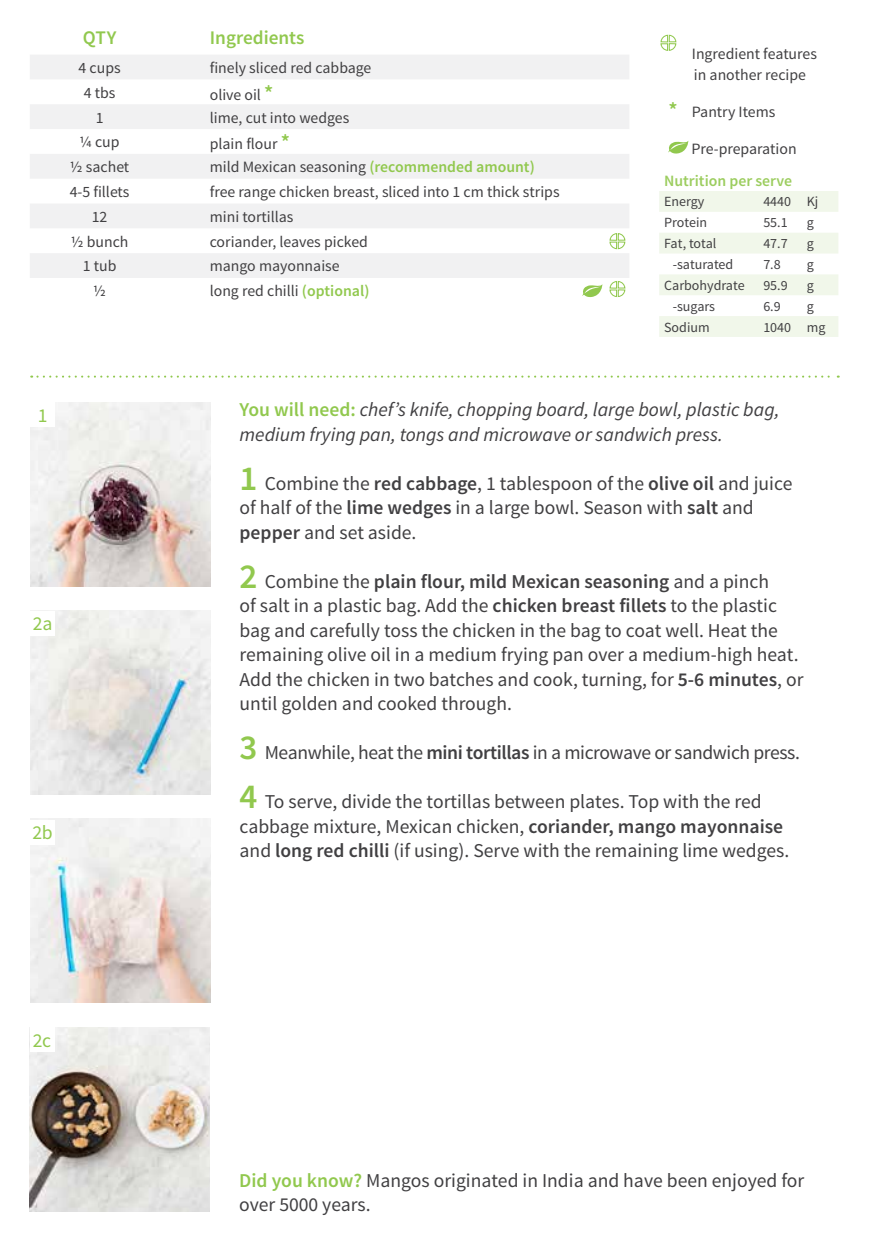
<style>
.page{position:relative;width:869px;height:1241px;background:#fff}
.page>*{position:absolute;margin:0;border:0;box-sizing:border-box;transform-origin:0 0}
.t1{font:19.6px/24.5px "Source Sans Pro";color:#414042}
.t2{font:italic 19.6px/24.5px "Source Sans Pro";color:#414042}
.t3{font:19.6px "Source Sans Pro";letter-spacing:-.02em;color:#414042}
.t4{font:19.6px "Source Sans Pro";color:#91c84e}
.t5{font:600 19.25px "Source Sans Pro";color:#91c84e}
.t6{font:15.75px/21px "Source Sans Pro";color:#414042}
.t7{font:600 15.75px "Source Sans Pro";color:#9ccd5f}
.t8{font:14px "Source Sans Pro";color:#414042}
.s1{font-weight:600;font-size:21px;color:#91c84e}
.s2{font-weight:600;color:#91c84e}
.s3{font-weight:600;font-style:normal;color:#91c84e}
.s4{font-weight:600;font-size:35px;color:#91c84e}
.s5{font-weight:600}
</style>
<div class="page">
<svg style="left:660px;top:34px;width:16px;height:17px"></svg>
<svg style="left:31px;top:375px;width:807px;height:2px"></svg>
<svg style="left:668px;top:141px;width:20px;height:13px"></svg>
<img style="left:30px;top:818px;width:180px;height:184px">
<img style="left:30px;top:610px;width:180px;height:184px">
<img style="left:30px;top:402px;width:180px;height:184px">
<svg style="left:30px;top:55px;width:599px;height:223px;fill:#f1f1f2"></svg>
<div style="left:30px;top:610px;width:25px;height:25px;background:#fff"></div>
<div style="left:30px;top:402px;width:25px;height:25px;background:#fff"></div>
<svg style="left:659px;top:191px;width:179px;height:146px"></svg>
<img style="left:30px;top:1027px;width:180px;height:183px">
<div style="left:30px;top:819px;width:25px;height:25px;background:#fff"></div>
<div style="left:30px;top:1027px;width:24px;height:24px;background:#fff"></div>
<svg style="left:609px;top:281px;width:16px;height:16px"></svg>
<svg style="left:608px;top:232px;width:17px;height:18px"></svg>
<svg style="left:582px;top:284px;width:20px;height:13px"></svg>
<p class="t5" style="left:83px;top:26px;width:35px">QTY</p>
<p class="t5" style="left:210px;top:26px;width:96px">Ingredients</p>
<p class="t6" style="left:78px;top:57px;width:44px">4 cups</p>
<p class="t6" style="left:210px;top:57px;width:163px">finely sliced red cabbage</p>
<p class="t6" style="left:84px;top:82px;width:33px">4 tbs</p>
<p class="t6" style="left:210px;top:84px;width:65px">olive oil <span class="s1">*</span></p>
<p class="t6" style="left:96px;top:107px;width:9px">1</p>
<p class="t6" style="left:210px;top:107px;width:141px">lime, cut into wedges</p>
<p class="t6" style="left:80px;top:132px;width:41px">¼ cup</p>
<p class="t6" style="left:210px;top:134px;width:82px">plain flour <span class="s1">*</span></p>
<p class="t6" style="left:70px;top:157px;width:61px">½ sachet</p>
<p class="t6" style="left:210px;top:157px;width:326px">mild Mexican seasoning <span class="s2">(recommended amount)</span></p>
<p class="t6" style="left:70px;top:181px;width:61px">4-5 fillets</p>
<p class="t6" style="left:210px;top:181px;width:351px">free range chicken breast, sliced into 1 cm thick strips</p>
<p class="t6" style="left:92px;top:206px;width:17px">12</p>
<p class="t6" style="left:210px;top:206px;width:85px">mini tortillas</p>
<p class="t6" style="left:71px;top:231px;width:59px">½ bunch</p>
<p class="t6" style="left:210px;top:231px;width:160px">coriander, leaves picked</p>
<p class="t6" style="left:83px;top:256px;width:35px">1 tub</p>
<p class="t6" style="left:210px;top:256px;width:131px">mango mayonnaise</p>
<p class="t6" style="left:93px;top:281px;width:14px">½</p>
<p class="t6" style="left:210px;top:281px;width:161px">long red chilli <span class="s2">(optional)</span></p>
<p class="t6" style="left:691px;top:43px;width:126px">Ingredient features in another recipe</p>
<p class="t6" style="left:668px;top:101px;width:108px"><span class="s1">*</span> Pantry Items</p>
<p class="t6" style="left:691px;top:138px;width:107px">Pre-preparation</p>
<p class="t7" style="left:663px;top:171px;width:129px">Nutrition per serve</p>
<p class="t8" style="left:663px;top:193px;width:42px">Energy</p>
<p class="t8" style="left:763px;top:193px;width:57px">4440 Kj</p>
<p class="t8" style="left:663px;top:214px;width:45px">Protein</p>
<p class="t8" style="left:763px;top:214px;width:26px">55.1</p>
<p class="t8" style="left:806px;top:214px;width:9px">g</p>
<p class="t8" style="left:663px;top:235px;width:54px">Fat, total</p>
<p class="t8" style="left:763px;top:235px;width:26px">47.7</p>
<p class="t8" style="left:806px;top:235px;width:9px">g</p>
<p class="t8" style="left:672px;top:256px;width:62px">-saturated</p>
<p class="t8" style="left:763px;top:256px;width:19px">7.8</p>
<p class="t8" style="left:806px;top:256px;width:9px">g</p>
<p class="t8" style="left:663px;top:276px;width:82px">Carbohydrate</p>
<p class="t8" style="left:763px;top:276px;width:26px">95.9</p>
<p class="t8" style="left:806px;top:276px;width:9px">g</p>
<p class="t8" style="left:672px;top:297px;width:44px">-sugars</p>
<p class="t8" style="left:763px;top:297px;width:19px">6.9</p>
<p class="t8" style="left:806px;top:297px;width:9px">g</p>
<p class="t8" style="left:663px;top:318px;width:47px">Sodium</p>
<p class="t8" style="left:763px;top:318px;width:64px">1040 mg</p>
<p class="t4" style="left:38px;top:403px;width:11px">1</p>
<p class="t4" style="left:33px;top:611px;width:21px">2a</p>
<p class="t4" style="left:32px;top:820px;width:22px">2b</p>
<p class="t2" style="left:239px;top:397px;width:541px"><span class="s3">You will need:</span> chef’s knife, chopping board, large bowl, plastic bag, medium frying pan, tongs and microwave or sandwich press.</p>
<p class="t1" style="left:239px;top:471px;width:554px"><span class="s4">1</span> Combine the <span class="s5">red cabbage</span>, 1 tablespoon of the <span class="s5">olive oil</span> and juice of half of the <span class="s5">lime wedges</span> in a large bowl. Season with <span class="s5">salt</span> and <span class="s5">pepper</span> and set aside.</p>
<p class="t1" style="left:239px;top:569px;width:565px"><span class="s4">2</span> Combine the <span class="s5">plain flour, mild Mexican seasoning</span> and a pinch<br>of salt in a plastic bag. Add the <span class="s5">chicken breast fillets</span> to the plastic bag and carefully toss the chicken in the bag to coat well. Heat the remaining olive oil in a medium frying pan over a medium-high heat.<br>Add the chicken in two batches and cook, turning, for <span class="s5">5-6 minutes</span>, or until golden and cooked through.</p>
<p class="t3" style="left:239px;top:740px;width:561px"><span class="s4">3</span> Meanwhile, heat the <span class="s5">mini tortillas</span> in a microwave or sandwich press.</p>
<p class="t1" style="left:239px;top:789px;width:551px"><span class="s4">4</span> To serve, divide the tortillas between plates. Top with the red cabbage mixture, Mexican chicken, <span class="s5">coriander, mango mayonnaise </span>and <span class="s5">long red chilli</span> (if using). Serve with the remaining lime wedges.</p>
<p class="t4" style="left:33px;top:1028px;width:20px">2c</p>
<p class="t1" style="left:239px;top:1167px;width:566px"><span class="s2">Did you know?</span> Mangos originated in India and have been enjoyed for over 5000 years.</p>
</div>
